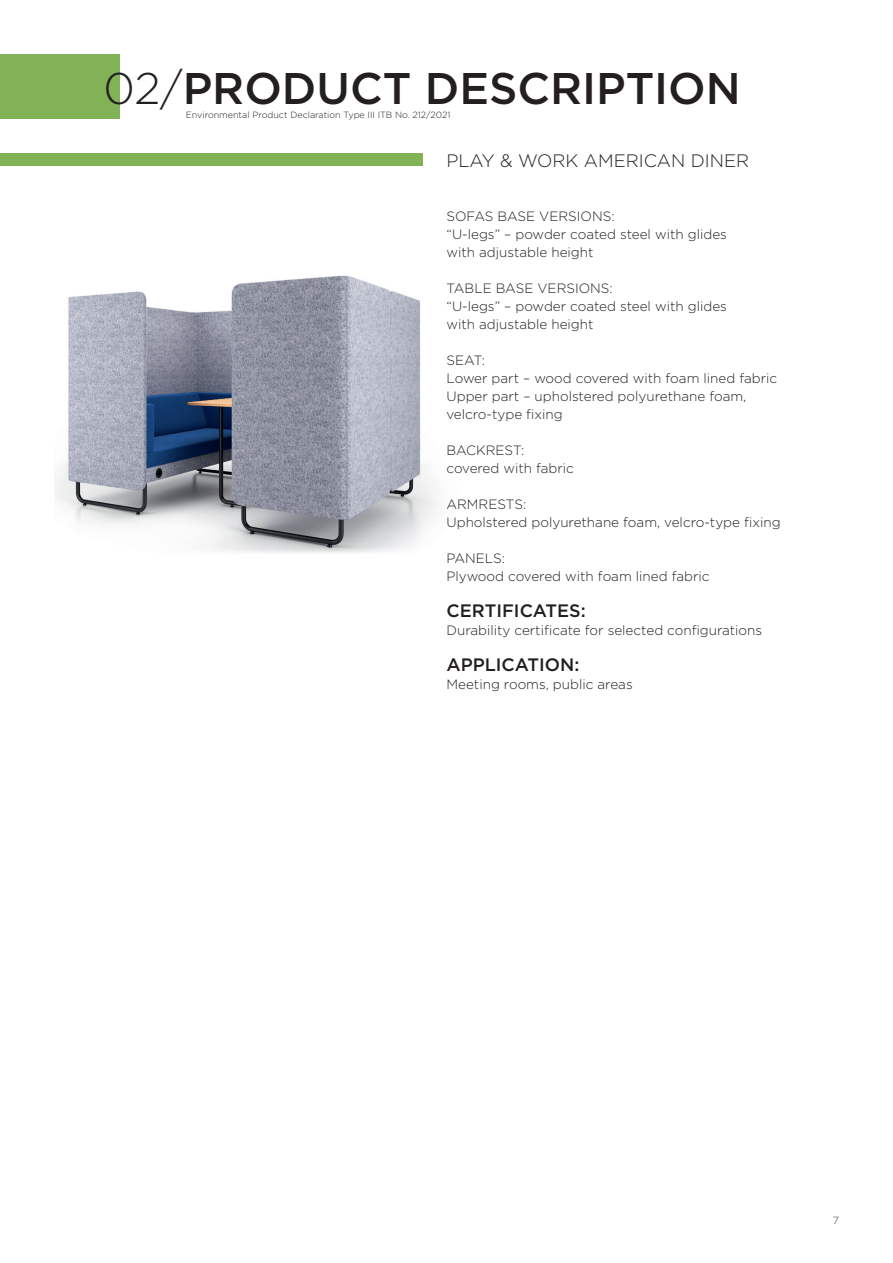
<style>
.page{position:relative;width:893px;height:1263px;background:#fff}
.page>*{position:absolute;margin:0;border:0;box-sizing:border-box;transform-origin:0 0}
.t1{font:500 44.25px "Gotham";color:#231f20}
.t2{font:500 18px "Gotham";color:#231f20}
.t3{font:300 18px "Gotham";color:#231f20}
.t4{font:300 13.5px/18px "Gotham";color:#231f20}
.t5{font:10.5px "Gotham";color:#76787b}
.t6{font:300 9px "Gotham";color:#231f20}
.s1{font-weight:300}
</style>
<div class="page">
<div style="left:0;top:54px;width:119px;height:64px;background:#81b255"></div>
<div style="left:0;top:153px;width:423px;height:12px;background:#81b255"></div>
<img style="left:55px;top:275px;width:383px;height:278px">
<h1 class="t1" style="left:103px;top:59px;width:639px"><span class="s1">02/</span>PRODUCT DESCRIPTION</h1>
<p class="t6" style="left:186px;top:110px;width:266px">Environmental Product Declaration Type III ITB No. 212/2021</p>
<h2 class="t3" style="left:446px;top:149px;width:304px">PLAY &amp; WORK AMERICAN DINER</h2>
<p class="t4" style="left:446px;top:207px;width:282px">SOFAS BASE VERSIONS:<br>“U-legs” – powder coated steel with glides with adjustable height</p>
<p class="t4" style="left:446px;top:279px;width:282px">TABLE BASE VERSIONS:<br>“U-legs” – powder coated steel with glides with adjustable height</p>
<p class="t4" style="left:446px;top:351px;width:332px">SEAT:<br>Lower part – wood covered with foam lined fabric<br>Upper part – upholstered polyurethane foam, velcro-type fixing</p>
<p class="t4" style="left:446px;top:441px;width:129px">BACKREST: covered with fabric</p>
<p class="t4" style="left:446px;top:495px;width:336px">ARMRESTS:<br>Upholstered polyurethane foam, velcro-type fixing</p>
<p class="t4" style="left:446px;top:549px;width:265px">PANELS:<br>Plywood covered with foam lined fabric</p>
<h2 class="t2" style="left:446px;top:599px;width:141px">CERTIFICATES:</h2>
<p class="t4" style="left:446px;top:621px;width:317px">Durability certificate for selected configurations</p>
<h2 class="t2" style="left:446px;top:653px;width:134px">APPLICATION:</h2>
<p class="t4" style="left:446px;top:675px;width:188px">Meeting rooms, public areas</p>
<p class="t5" style="left:833px;top:1214px;width:8px">7</p>
</div>
